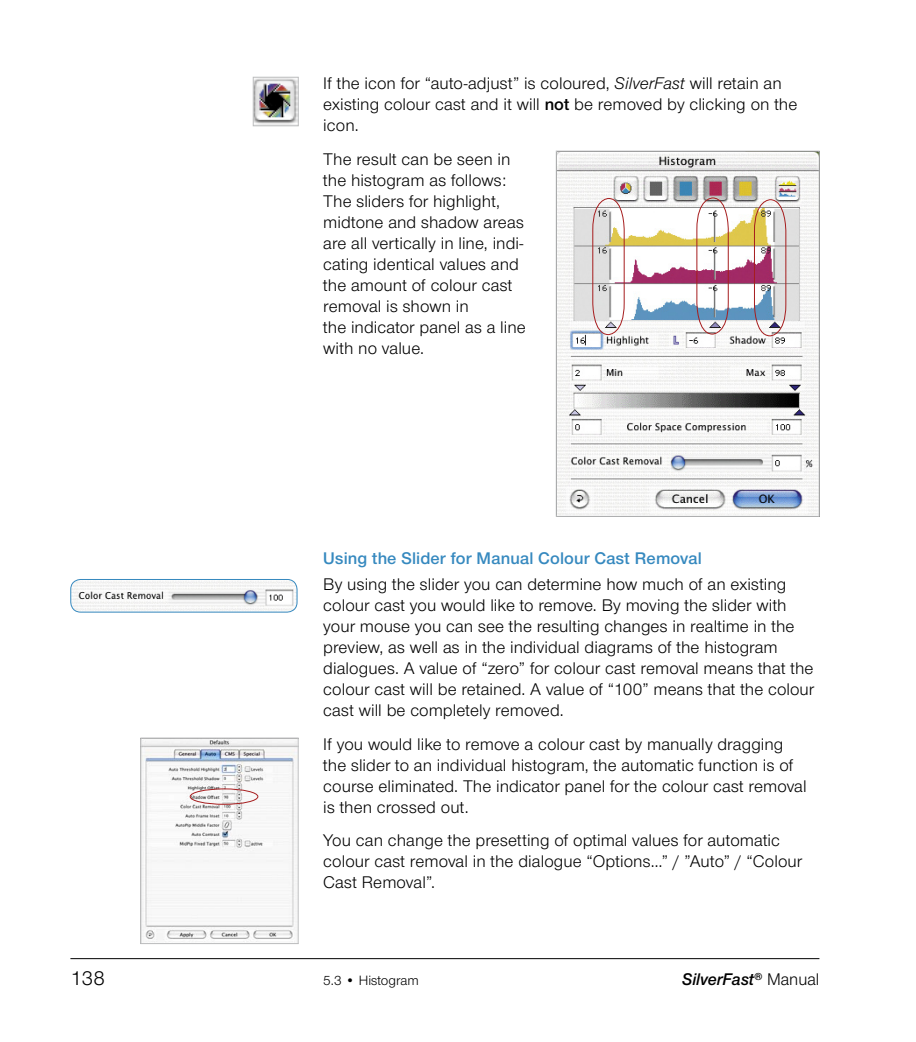
<style>
.page{position:relative;width:916px;height:1042px;background:#fff}
.page>*{position:absolute;margin:0;border:0;box-sizing:border-box;transform-origin:0 0}
.t1{font:21px "Nimbus Sans Novus T";color:#000}
.t2{font:17.5px/21px "Nimbus Sans Novus T";letter-spacing:.005em;color:#000}
.t3{font:600 17.5px "Nimbus Sans Novus T";letter-spacing:.005em;color:#3689bf}
.t4{font:italic 600 17.5px "Nimbus Sans Novus T";color:#000}
.t5{font:14px "Nimbus Sans Novus T";color:#000}
.s1{font-style:italic}
.s2{font-weight:600}
.s3{font-weight:400;font-style:normal}
</style>
<div class="page">
<hr style="left:70px;top:958px;width:749px;height:1px;background:#000">
<img style="left:255px;top:79px;width:41px;height:45px">
<div style="left:253px;top:77px;width:45px;height:49px;border:1px solid #bebfc0"></div>
<img style="left:558px;top:153px;width:259px;height:361px">
<div style="left:556px;top:151px;width:263px;height:365px;border:1px solid #bebfc0"></div>
<svg style="left:592px;top:197px;width:33px;height:138px"></svg>
<svg style="left:696px;top:197px;width:33px;height:138px"></svg>
<svg style="left:754px;top:199px;width:33px;height:138px"></svg>
<img style="left:71px;top:579px;width:226px;height:33px;border-radius:10px">
<div style="left:70px;top:579px;width:227px;height:33px;border:1px solid #3689bf;border-radius:10px"></div>
<img style="left:143px;top:739px;width:153px;height:202px">
<div style="left:141px;top:737px;width:157px;height:206px;border:1px solid #bebfc0"></div>
<div style="left:190px;top:788px;width:68px;height:16px;border:1px solid #a61d1e;border-radius:50%"></div>
<p class="t2" style="left:323px;top:72px;width:475px">If the icon for “auto-adjust” is coloured, <span class="s1">SilverFast</span> will retain an existing colour cast and it will <span class="s2">not</span> be removed by clicking on the icon.</p>
<p class="t2" style="left:323px;top:148px;width:204px">The result can be seen in the histogram as follows:<br>The sliders for highlight, midtone and shadow areas are all vertically in line, indi&shy;cating identical values and the amount of colour cast removal is shown in<br>the indicator panel as a line with no value.</p>
<p class="t3" style="left:323px;top:548px;width:380px">Using the Slider for Manual Colour Cast Removal</p>
<p class="t2" style="left:323px;top:573px;width:493px">By using the slider you can determine how much of an existing colour cast you would like to remove. By moving the slider with your mouse you can see the resulting changes in realtime in the preview, as well as in the individual diagrams of the histogram dialogues. A value of “zero” for colour cast removal means that the colour cast will be retained. A value of “100” means that the colour cast will be completely removed.</p>
<p class="t2" style="left:323px;top:733px;width:485px">If you would like to remove a colour cast by manually dragging the slider to an individual histogram, the automatic function is of course eliminated. The indicator panel for the colour cast removal is then crossed out.</p>
<p class="t2" style="left:323px;top:829px;width:480px">You can change the presetting of optimal values for automatic colour cast removal in the dialogue “Options…” / ”Auto” / “Colour<br>Cast Removal”.</p>
<p class="t1" style="left:70px;top:965px;width:36px">138</p>
<p class="t5" style="left:323px;top:972px;width:97px">5.3 • Histogram</p>
<p class="t4" style="left:682px;top:969px;width:139px">SilverFast<sup>®</sup> <span class="s3">Manual</span></p>
</div>
